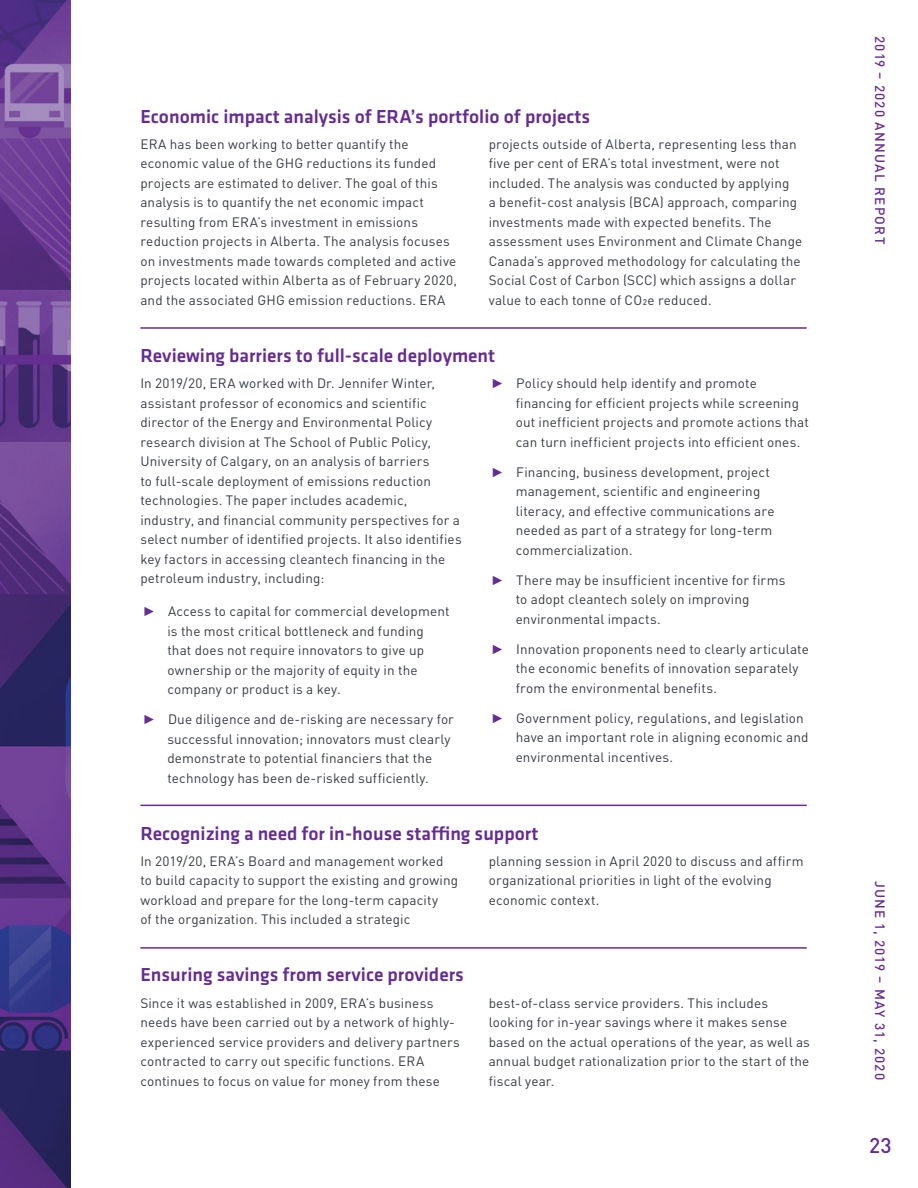
<style>
.page{position:relative;width:918px;height:1188px;background:#fff}
.page>*{position:absolute;margin:0;border:0;box-sizing:border-box;transform-origin:0 0}
.t1{font:500 21px "DIN Pro";color:#652d91}
.SUB_HEADING_3{font:500 19.5px "Klavika";color:#652d91}
.BODY{font:13.5px/19.5px "DIN Pro";letter-spacing:.01em;color:#363a42}
.t2{font:500 13.5px "DIN Pro";letter-spacing:.09em;color:#652d91}
.s1{font-family:"Klavika";font-weight:500;color:#652d91}
</style>
<div class="page">
<img style="left:0;top:0;width:70px;height:1188px">
<hr style="left:140px;top:327px;width:667px;height:2px;background:#652d91">
<hr style="left:140px;top:805px;width:667px;height:1px;background:#652d91">
<hr style="left:140px;top:947px;width:667px;height:2px;background:#652d91">
<p class="SUB_HEADING_3" style="left:140px;top:103px;width:451px">Economic impact analysis of ERA’s portfolio of projects</p>
<p class="BODY" style="left:140px;top:133px;width:318px">ERA has been working to better quantify the economic value of the GHG reductions its funded projects are estimated to deliver. The goal of this analysis is to quantify the net economic impact resulting from ERA’s investment in emissions reduction projects in Alberta. The analysis focuses on investments made towards completed and active projects located within Alberta as of February 2020, and the associated GHG emission reductions. ERA</p>
<p class="BODY" style="left:489px;top:133px;width:315px">projects outside of Alberta, representing less than five per cent of ERA’s total investment, were not included. The analysis was conducted by applying<br>a benefit-cost analysis (BCA) approach, comparing investments made with expected benefits. The assessment uses Environment and Climate Change Canada’s approved methodology for calculating the Social Cost of Carbon (SCC) which assigns a dollar value to each tonne of CO2e reduced.</p>
<p class="SUB_HEADING_3" style="left:140px;top:342px;width:356px">Reviewing barriers to full-scale deployment</p>
<p class="BODY" style="left:140px;top:372px;width:323px">In 2019/20, ERA worked with Dr. Jennifer Winter, assistant professor of economics and scientific director of the Energy and Environmental Policy research division at The School of Public Policy, University of Calgary, on an analysis of barriers<br>to full-scale deployment of emissions reduction technologies. The paper includes academic, industry, and financial community perspectives for a select number of identified projects. It also identifies key factors in accessing cleantech financing in the petroleum industry, including:</p>
<p class="BODY" style="left:167px;top:600px;width:284px;text-indent:-24px"><span class="s1">ˮ</span> Access to capital for commercial development is the most critical bottleneck and funding that does not require innovators to give up ownership or the majority of equity in the company or product is a key.</p>
<p class="BODY" style="left:167px;top:708px;width:288px;text-indent:-24px"><span class="s1">ˮ</span> Due diligence and de-risking are necessary for successful innovation; innovators must clearly demonstrate to potential financiers that the technology has been de-risked sufficiently.</p>
<p class="BODY" style="left:516px;top:372px;width:295px;text-indent:-24px"><span class="s1">ˮ</span> Policy should help identify and promote financing for efficient projects while screening out inefficient projects and promote actions that can turn inefficient projects into efficient ones.</p>
<p class="BODY" style="left:516px;top:461px;width:260px;text-indent:-24px"><span class="s1">ˮ</span> Financing, business development, project management, scientific and engineering literacy, and effective communications are needed as part of a strategy for long-term commercialization.</p>
<p class="BODY" style="left:516px;top:569px;width:271px;text-indent:-24px"><span class="s1">ˮ</span> There may be insufficient incentive for firms to adopt cleantech solely on improving environmental impacts.</p>
<p class="BODY" style="left:516px;top:638px;width:295px;text-indent:-24px"><span class="s1">ˮ</span> Innovation proponents need to clearly articulate the economic benefits of innovation separately from the environmental benefits.</p>
<p class="BODY" style="left:516px;top:707px;width:294px;text-indent:-24px"><span class="s1">ˮ</span> Government policy, regulations, and legislation have an important role in aligning economic and environmental incentives.</p>
<p class="SUB_HEADING_3" style="left:140px;top:820px;width:400px">Recognizing a need for in-house staffing support</p>
<p class="BODY" style="left:140px;top:850px;width:319px">In 2019/20, ERA’s Board and management worked to build capacity to support the existing and growing workload and prepare for the long-term capacity<br>of the organization. This included a strategic</p>
<p class="BODY" style="left:489px;top:850px;width:316px">planning session in April 2020 to discuss and affirm organizational priorities in light of the evolving economic context.</p>
<p class="SUB_HEADING_3" style="left:140px;top:962px;width:325px">Ensuring savings from service providers</p>
<p class="BODY" style="left:140px;top:992px;width:321px">Since it was established in 2009, ERA’s business needs have been carried out by a network of highly&shy;experienced service providers and delivery partners contracted to carry out specific functions. ERA continues to focus on value for money from these</p>
<p class="BODY" style="left:489px;top:992px;width:323px">best-of-class service providers. This includes looking for in-year savings where it makes sense based on the actual operations of the year, as well as annual budget rationalization prior to the start of the fiscal year.</p>
<p class="t2" style="left:891px;top:36px;width:210px;rotate:90deg">2019 – 2020 ANNUAL REPORT</p>
<p class="t2" style="left:891px;top:881px;width:201px;rotate:90deg">JUNE 1, 2019 – MAY 31, 2020</p>
<h1 class="t1" style="left:869px;top:1128px;width:24px">23</h1>
</div>
